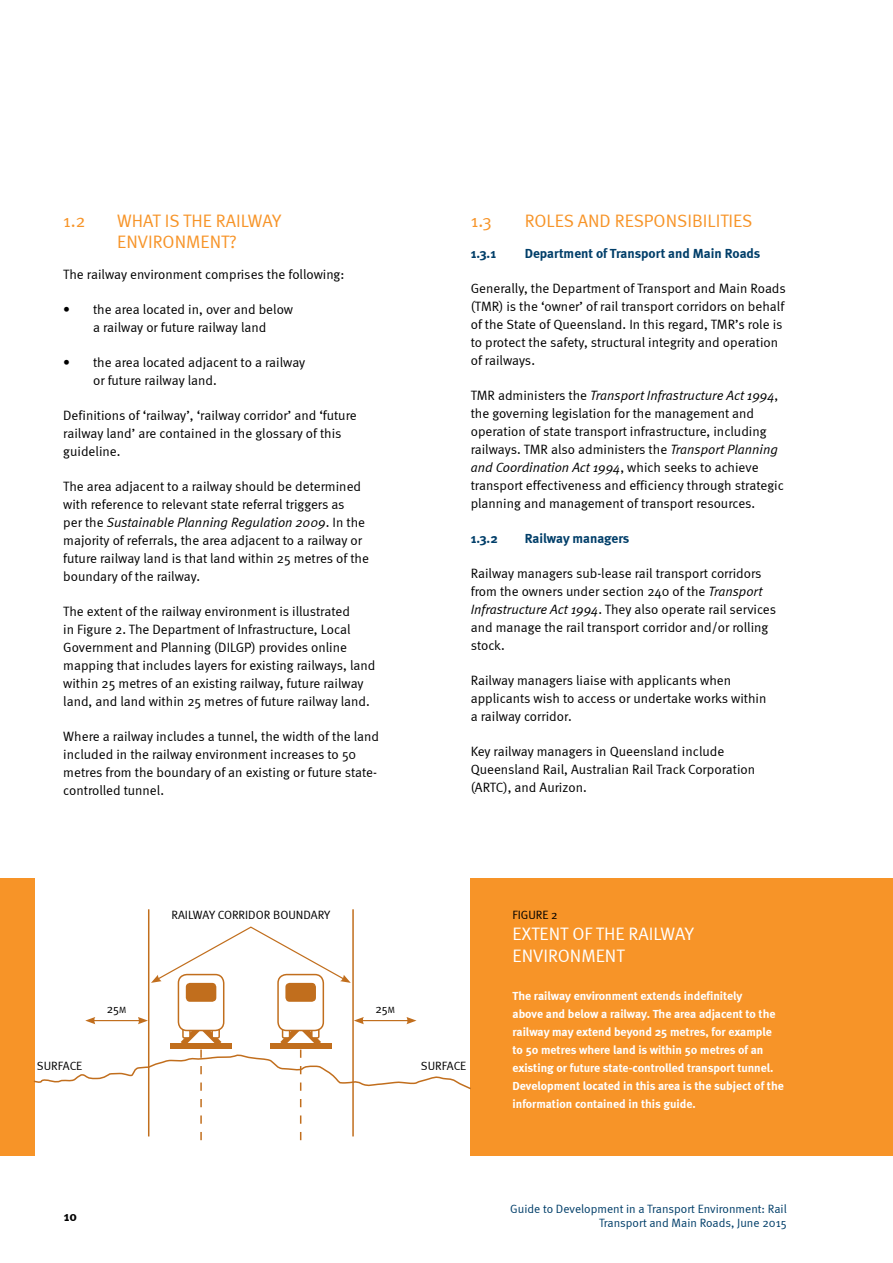
<style>
.page{position:relative;width:893px;height:1263px;background:#fff}
.page>*{position:absolute;margin:0;border:0;box-sizing:border-box;transform-origin:0 0}
.t1{font:18px/21.6px "Meta Normal";color:#f79428}
.t2{font:18px/21.6px "Meta Normal";color:#fff}
.t3{font:13.5px/18px "Meta Normal";color:#000}
.t4{font:700 13.5px "Meta";color:#003e69}
.t5{font:700 13.5px "Meta";color:#000}
.t6{font:700 12px/18px "Meta";color:#fff}
.t7{font:12px/14.4px "Meta Normal";color:#003e69;text-align:right}
.t8{font:12px "Meta Normal";color:#000}
.s1{font-style:italic}
.s2{font-size:9px}
</style>
<div class="page">
<div style="left:0;top:878px;width:34px;height:278px;background:#f79428"></div>
<div style="left:471px;top:878px;width:422px;height:278px;background:#f79428"></div>
<hr style="left:148px;top:909px;width:1px;height:227px;background:#c16e1d">
<hr style="left:352px;top:909px;width:2px;height:227px;background:#c16e1d">
<svg style="left:151px;top:926px;width:200px;height:57px"></svg>
<div style="left:178px;top:974px;width:46px;height:56px;background:#fff;border-radius:9px"></div>
<div style="left:178px;top:974px;width:46px;height:57px;border:2px solid #c16e1d;border-radius:9px"></div>
<div style="left:186px;top:983px;width:30px;height:19px;background:#c16e1d;border-radius:4px"></div>
<svg style="left:34px;top:1017px;width:437px;height:123px"></svg>
<div style="left:282px;top:1028px;width:8px;height:11px;border:2px solid #c16e1d;border-radius:2px"></div>
<div style="left:312px;top:1029px;width:7px;height:9px;background:#fff;border-radius:2px"></div>
<div style="left:311px;top:1028px;width:9px;height:11px;border:2px solid #c16e1d;border-radius:2px"></div>
<div style="left:278px;top:974px;width:45px;height:56px;background:#fff;border-radius:9px"></div>
<div style="left:277px;top:974px;width:47px;height:57px;border:2px solid #c16e1d;border-radius:9px"></div>
<div style="left:285px;top:983px;width:31px;height:19px;background:#c16e1d;border-radius:4px"></div>
<h1 class="t1" style="left:63px;top:209px;width:24px">1.2</h1>
<h1 class="t1" style="left:117px;top:209px;width:164px">What is th e railway environment?</h1>
<p class="t3" style="left:63px;top:265px;width:283px">The railway environment comprises the following:</p>
<p class="t3" style="left:63px;top:300px;width:231px;text-align:center">• the area located in, over and below a railway or future railway land</p>
<p class="t3" style="left:93px;top:353px;width:214px;text-indent:-30px">• the area located adjacent to a railway or future railway land.</p>
<p class="t3" style="left:63px;top:406px;width:295px">Definitions of ‘railway’, ‘railway corridor’ and ‘future railway land’ are contained in the glossary of this guideline.</p>
<p class="t3" style="left:63px;top:477px;width:307px">The area adjacent to a railway should be determined with reference to relevant state referral triggers as<br>per the <span class="s1">Sustainable Planning Regulation 2009</span>. I n the majority of referrals, the area adjacent to a railway or future railway land is that land within 25 metres of the boundary of the railway.</p>
<p class="t3" style="left:63px;top:602px;width:314px">The extent of the railway environment is illustrated<br>in Figure 2. The Department of I nfrastructure, Local Government and Planning (DILGP) provides online mapping that includes layers for existing railways, land within 25 metres of an existing railway, future railway land, and land within 25 metres of future railway land.</p>
<p class="t3" style="left:63px;top:727px;width:317px">Where a railway includes a tunnel, the width of the land included in the railway environment increases to 50 metres from the boundary of an existing or future state&shy;controlled tunnel.</p>
<p class="t8" style="left:171px;top:908px;width:160px">Railway corridor boundary</p>
<h1 class="t1" style="left:471px;top:209px;width:283px">1.3 Roles and responsibilities</h1>
<p class="t4" style="left:471px;top:245px;width:27px">1.3.1</p>
<p class="t4" style="left:525px;top:245px;width:237px">Department of Transport and Main Roads</p>
<p class="t3" style="left:471px;top:279px;width:317px">Generally, the Department of Transport and Main Roads (TMR) is the ‘owner’ of rail transport corridors on behalf of the State of Queensland. I n this regard, TMR’s role is to protect the safety, structural integrity and operation of railways.</p>
<p class="t3" style="left:471px;top:386px;width:9px">TMR</p>
<p class="t3" style="left:471px;top:386px;width:309px;text-indent:27px">administers the <span class="s1">Transport Infrastructure Act 1994</span>, the governing legislation for the management and operation of state transport infrastructure, including railways. TMR</p>
<p class="t3" style="left:471px;top:440px;width:315px;text-indent:80px">also administers the <span class="s1">Transport Planning and Coordination Act 1994</span>, which seeks to achieve transport effectiveness and efficiency through strategic planning and management of transport resources.</p>
<p class="t4" style="left:471px;top:530px;width:29px">1.3.2</p>
<p class="t4" style="left:525px;top:530px;width:106px">Railway managers</p>
<p class="t3" style="left:471px;top:564px;width:307px">Railway managers sub-lease rail transport corridors from the owners under section 240 of the <span class="s1">Transport Infrastructure Act 1994</span>. They also operate rail services and manage the rail transport corridor and/or rolling stock.</p>
<p class="t3" style="left:471px;top:671px;width:297px">Railway managers liaise with applicants when applicants wish to access or undertake works within a railway corridor.</p>
<p class="t3" style="left:471px;top:742px;width:286px">Key railway managers in Queensland include<br>Queensland Rail, Australian Rail Track Corporation (ARTC), and Aurizon.</p>
<p class="t8" style="left:512px;top:908px;width:47px">Figure 2</p>
<h1 class="t2" style="left:512px;top:923px;width:182px">Extent of th e railway environment</h1>
<p class="t8" style="left:107px;top:1002px;width:21px">25<span class="s2">m</span></p>
<p class="t8" style="left:376px;top:1002px;width:21px">25<span class="s2">m</span></p>
<p class="t8" style="left:37px;top:1059px;width:47px">surface</p>
<p class="t8" style="left:421px;top:1059px;width:47px">surface</p>
<p class="t6" style="left:512px;top:987px;width:273px">The railway environment extends indefinitely<br>above and below a railway. The area adjacent to the railway may extend beyond 25 metres, for example to 50 metres where land is within 50 metres of an existing or future state-controlled transport tunnel.<br>Development located in this area is the subject of the information contained in this guide.</p>
<p class="t5" style="left:64px;top:1208px;width:15px">10</p>
<p class="t7" style="left:510px;top:1201px;width:278px">Guide to Development in a Transport Environment: Rail<br>Transport and Main Roads, June 2015</p>
</div>
